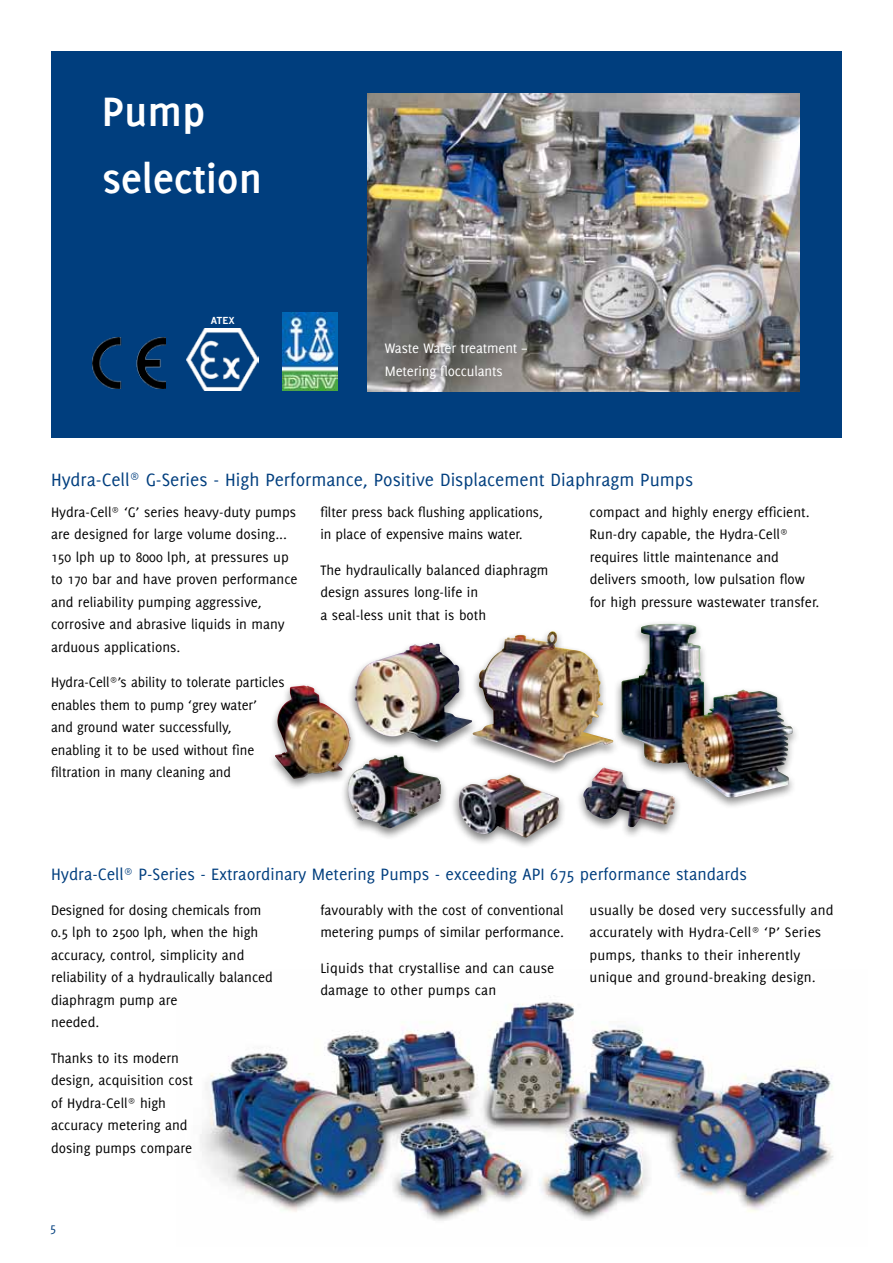
<style>
.page{position:relative;width:893px;height:1263px;background:#fff}
.page>*{position:absolute;margin:0;border:0;box-sizing:border-box;transform-origin:0 0}
.t1{font:700 45px/67.5px "Delicious";color:#fff}
.t2{font:19.5px "Delicious";color:#003e7e}
.t3{font:18px "Delicious";color:#003e7e}
.t4{font:15px/22.5px "Delicious";color:#000}
.t5{font:15px/22.5px "Delicious";letter-spacing:-.01em;color:#fff}
.t6{font:13.5px "Delicious";color:#003e7e}
.t7{font:700 9.45px "News Gothic";color:#fff}
</style>
<div class="page">
<div style="left:51px;top:51px;width:791px;height:387px;background:#003e7e"></div>
<img style="left:200px;top:1002px;width:634px;height:219px">
<div style="left:614px;top:620px;width:186px;height:189px;background:#000;opacity:.46"></div>
<img style="left:621px;top:624px;width:168px;height:173px">
<div style="left:450px;top:771px;width:117px;height:78px;background:#000;opacity:.5"></div>
<img style="left:457px;top:775px;width:102px;height:63px">
<div style="left:268px;top:682px;width:90px;height:109px;background:#000;opacity:.5"></div>
<img style="left:275px;top:685px;width:72px;height:94px">
<div style="left:576px;top:764px;width:107px;height:75px;background:#000;opacity:.5"></div>
<img style="left:583px;top:768px;width:92px;height:59px">
<div style="left:465px;top:628px;width:156px;height:147px;background:#000;opacity:.5"></div>
<img style="left:473px;top:631px;width:140px;height:132px">
<div style="left:347px;top:640px;width:133px;height:114px;background:#000;opacity:.5"></div>
<img style="left:355px;top:643px;width:117px;height:99px">
<div style="left:340px;top:752px;width:109px;height:88px;background:#000;opacity:.5"></div>
<img style="left:348px;top:755px;width:93px;height:73px">
<img style="left:368px;top:94px;width:431px;height:298px">
<img style="left:93px;top:337px;width:72px;height:52px">
<img style="left:187px;top:328px;width:72px;height:62px">
<img style="left:283px;top:312px;width:54px;height:78px">
<h1 class="t1" style="left:102px;top:77px;width:162px">Pump selection</h1>
<p class="t7" style="left:211px;top:315px;width:25px">ATEX</p>
<p class="t5" style="left:385px;top:337px;width:144px">Waste Water treatment –<br>Metering flocculants</p>
<h2 class="t2" style="left:51px;top:468px;width:644px">Hydra-Cell<sup>®</sup> G-Series - High Performance, Positive Displacement Diaphragm Pumps</h2>
<p class="t4" style="left:51px;top:500px;width:248px">Hydra-Cell<sup>®</sup> ‘G’ series heavy-duty pumps are designed for large volume dosing...<br>150 lph up to 8000 lph, at pressures up to 170 bar and have proven performance and reliability pumping aggressive, corrosive and abrasive liquids in many arduous applications.</p>
<p class="t4" style="left:51px;top:671px;width:235px">Hydra-Cell<sup>®</sup>’s ability to tolerate particles enables them to pump ‘grey water’<br>and ground water successfully, enabling it to be used without fine filtration in many cleaning and</p>
<p class="t4" style="left:320px;top:500px;width:224px">filter press back flushing applications, in place of expensive mains water.</p>
<p class="t4" style="left:320px;top:558px;width:230px">The hydraulically balanced diaphragm design assures long-life in<br>a seal-less unit that is both</p>
<p class="t4" style="left:590px;top:500px;width:231px">compact and highly energy efficient.<br>Run-dry capable, the Hydra-Cell<sup>® </sup>requires little maintenance and delivers smooth, low pulsation flow for high pressure wastewater transfer.</p>
<p class="t3" style="left:51px;top:863px;width:697px">Hydra-Cell<sup>®</sup> P-Series - Extraordinary Metering Pumps - exceeding API 675 performance standards</p>
<p class="t4" style="left:51px;top:898px;width:223px">Designed for dosing chemicals from<br>0.5 lph to 2500 lph, when the high accuracy, control, simplicity and reliability of a hydraulically balanced diaphragm pump are<br>needed.</p>
<p class="t4" style="left:51px;top:1046px;width:143px">Thanks to its modern design, acquisition cost of Hydra-Cell<sup>®</sup> high accuracy metering and dosing pumps compare</p>
<p class="t6" style="left:50px;top:1220px;width:8px">5</p>
<p class="t4" style="left:320px;top:898px;width:245px">favourably with the cost of conventional metering pumps of similar performance.</p>
<p class="t4" style="left:320px;top:956px;width:236px">Liquids that crystallise and can cause damage to other pumps can</p>
<p class="t4" style="left:590px;top:898px;width:245px">usually be dosed very successfully and accurately with Hydra-Cell<sup>®</sup> ‘P’ Series pumps, thanks to their inherently unique and ground-breaking design.</p>
</div>
